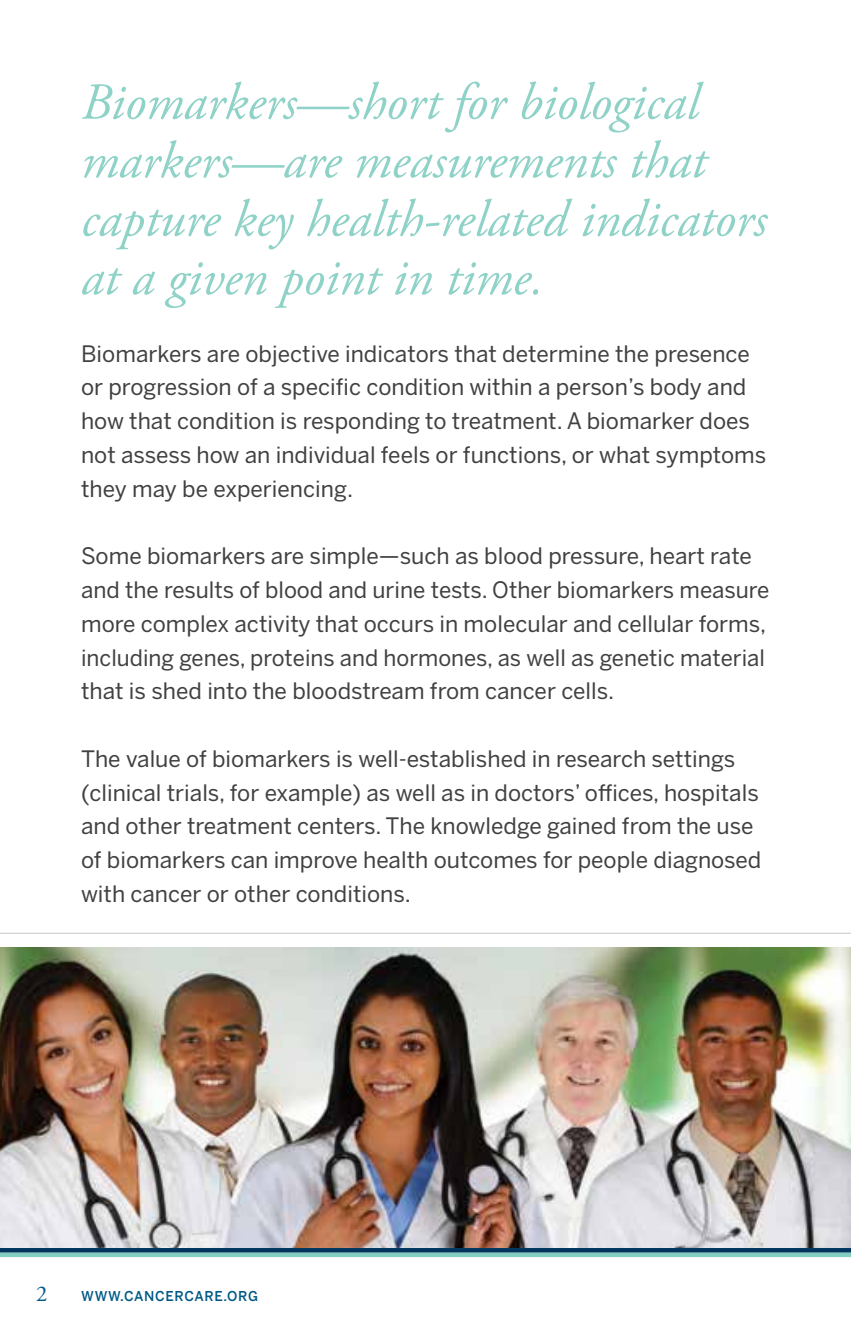
<style>
.page{position:relative;width:851px;height:1337px;background:#fff}
.page>*{position:absolute;margin:0;border:0;box-sizing:border-box;transform-origin:0 0}
.t1{font:italic 51.75px/58.5px "Adobe Garamond Pro";color:#8fd2c7}
.t2{font:22.5px/33.8px "Benton Sans";color:#414042}
.t3{font:22.5px "Adobe Garamond Pro";color:#005a84}
.t4{font:500 13.5px "Benton Sans";letter-spacing:.05em;color:#005a84}
</style>
<div class="page">
<div style="left:0;top:1252px;width:850px;height:5px;background:#82cec1"></div>
<hr style="left:0;top:1248px;width:850px;height:4px;background:#00355f">
<img style="left:0;top:947px;width:850px;height:300px">
<hr style="left:0;top:933px;width:850px;height:1px;background:#c7c8ca">
<h1 class="t1" style="left:81px;top:74px;width:687px">Biomarkers—short for biological markers—are measurements that capture key health-related indicators at a given point in time.</h1>
<p class="t2" style="left:81px;top:336px;width:687px">Biomarkers are objective indicators that determine the presence or progression of a specific condition within a person’s body and how that condition is responding to treatment. A biomarker does not assess how an individual feels or functions, or what symptoms they may be experiencing.</p>
<p class="t2" style="left:81px;top:539px;width:690px">Some biomarkers are simple—such as blood pressure, heart rate and the results of blood and urine tests. Other biomarkers measure more complex activity that occurs in molecular and cellular forms, including genes, proteins and hormones, as well as genetic material that is shed into the bloodstream from cancer cells.</p>
<p class="t2" style="left:81px;top:741px;width:682px">The value of biomarkers is well-established in research settings (clinical trials, for example) as well as in doctors’ offices, hospitals and other treatment centers. The knowledge gained from the use of biomarkers can improve health outcomes for people diagnosed with cancer or other conditions.</p>
<p class="t3" style="left:36px;top:1280px;width:13px">2</p>
<p class="t4" style="left:81px;top:1287px;width:178px">WWW.CANCERCARE.ORG</p>
</div>
